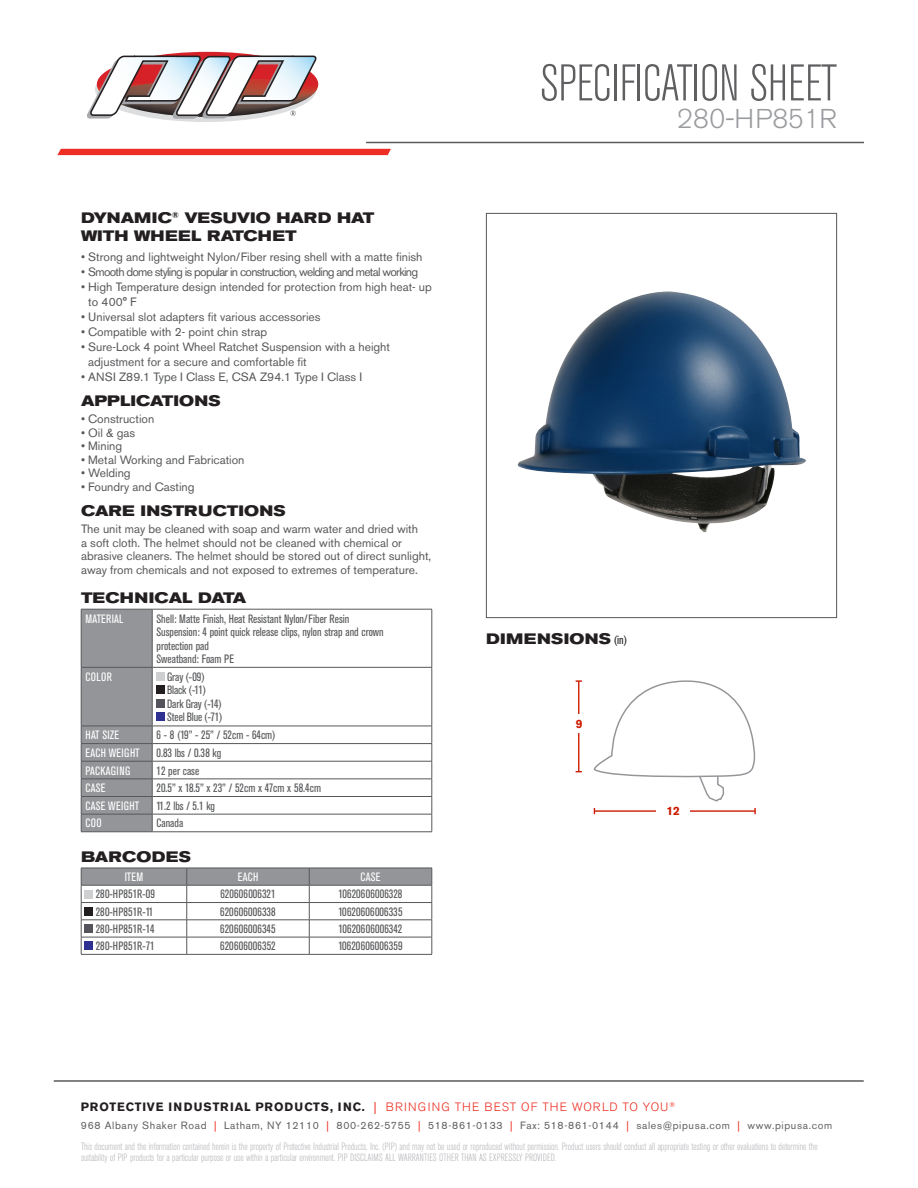
<style>
.page{position:relative;width:918px;height:1188px;background:#fff}
.page>*{position:absolute;margin:0;border:0;box-sizing:border-box;transform-origin:0 0}
.t1{font:300 condensed 51px "Akzidenz Grotesk BE";letter-spacing:-.01em;color:#5f5f62}
.t2{font:300 27px "Akzidenz Grotesk BE";color:#999b9e}
.t3{font:700 expanded 15px/18px "Akzidenz Grotesk BE";letter-spacing:.01em;color:#231f20}
.normal_text{font:12px/13.5px "Akzidenz Grotesk BE";color:#57585a}
.tech_data_text{font:condensed 12px/13.5px "Akzidenz Grotesk BE";color:#57585a}
.tech_data_text-2{font:condensed 12px "Akzidenz Grotesk BE";letter-spacing:.02em;color:#fff}
.t4{font:700 12px "Akzidenz Grotesk BE";letter-spacing:.07em;color:#231f20}
.normal_text-2{font:12px "Akzidenz Grotesk BE";letter-spacing:-.06em;color:#57585a}
.tech_data_text-3{font:condensed 12px "Akzidenz Grotesk BE";letter-spacing:.02em;color:#57585a}
.t5{font:700 12px "Akzidenz Grotesk BE";color:#cd1b00}
.t6{font:300 condensed 10.5px/10.5px "Akzidenz Grotesk BE";color:#b1b2b6}
.t7{font:10.5px "Akzidenz Grotesk BE";letter-spacing:.06em;color:#5f5f62}
.s1{font-weight:400;font-stretch:condensed;font-size:12px}
.s2{font-weight:400;color:#ee2e22}
.s3{font-weight:300;color:#ee2e22}
.s4{color:#ee2e22}
</style>
<div class="page">
<div style="left:57px;top:149px;width:334px;height:6px;background:#ee2e22"></div>
<svg style="left:87px;top:52px;width:232px;height:70px"></svg>
<hr style="left:366px;top:142px;width:498px;height:1px;background:#5a5a5d">
<hr style="left:54px;top:1080px;width:810px;height:2px;background:#5a5a5d">
<svg style="left:153px;top:610px;width:279px;height:222px"></svg>
<hr style="left:81px;top:832px;width:71px;height:1px;background:#57585a">
<hr style="left:152px;top:609px;width:280px;height:1px;background:#57585a">
<hr style="left:432px;top:609px;width:1px;height:58px;background:#57585a">
<hr style="left:152px;top:667px;width:280px;height:1px;background:#57585a">
<hr style="left:432px;top:668px;width:1px;height:58px;background:#57585a">
<hr style="left:152px;top:726px;width:280px;height:1px;background:#57585a">
<hr style="left:152px;top:743px;width:280px;height:1px;background:#57585a">
<hr style="left:152px;top:761px;width:280px;height:1px;background:#57585a">
<hr style="left:152px;top:779px;width:280px;height:1px;background:#57585a">
<hr style="left:152px;top:796px;width:280px;height:1px;background:#57585a">
<hr style="left:152px;top:814px;width:280px;height:1px;background:#57585a">
<svg style="left:81px;top:609px;width:72px;height:223px;background:#8e9093"></svg>
<svg style="left:432px;top:726px;width:1px;height:106px"></svg>
<hr style="left:152px;top:832px;width:280px;height:1px;background:#57585a">
<div style="left:157px;top:672px;width:8px;height:9px;background:#cecfd1"></div>
<div style="left:157px;top:686px;width:8px;height:8px;background:#231f20"></div>
<div style="left:157px;top:699px;width:8px;height:9px;background:#54555a"></div>
<div style="left:157px;top:713px;width:8px;height:8px;background:#2e3092"></div>
<svg style="left:81px;top:868px;width:352px;height:86px"></svg>
<hr style="left:81px;top:954px;width:106px;height:1px;background:#57585a">
<hr style="left:187px;top:954px;width:122px;height:1px;background:#57585a">
<hr style="left:309px;top:954px;width:123px;height:1px;background:#57585a">
<div style="left:84px;top:890px;width:9px;height:8px;background:#cecfd1"></div>
<div style="left:84px;top:907px;width:9px;height:9px;background:#231f20"></div>
<div style="left:84px;top:924px;width:9px;height:9px;background:#54555a"></div>
<div style="left:84px;top:942px;width:9px;height:8px;background:#2e3092"></div>
<div style="left:486px;top:213px;width:351px;height:405px;border:1px solid #57585a"></div>
<hr style="left:578px;top:681px;width:1px;height:91px;background:#cd1b00">
<div style="left:563px;top:714px;width:33px;height:19px;background:#fff"></div>
<hr style="left:594px;top:810px;width:161px;height:2px;background:#cd1b00">
<svg style="left:754px;top:808px;width:2px;height:6px"></svg>
<div style="left:657px;top:802px;width:33px;height:17px;background:#fff"></div>
<svg style="left:593px;top:680px;width:163px;height:122px"></svg>
<img style="left:517px;top:291px;width:289px;height:242px">
<h1 class="t1" style="left:540px;top:56px;width:299px">SPECIFICATION SHEET</h1>
<p class="t3" style="left:81px;top:209px;width:295px">DYNAMIC<sup>®</sup> VESUVIO HARD HAT<br>WITH WHEEL RATCHET</p>
<p class="normal_text" style="left:81px;top:250px;width:343px">• Strong and lightweight Nylon/Fiber resing shell with a matte finish</p>
<p class="normal_text-2" style="left:81px;top:264px;width:339px">• Smooth dome styling is popular in construction, welding and metal working</p>
<p class="normal_text" style="left:88px;top:279px;width:345px;line-height:15px;text-indent:-7px">• High Temperature design intended for protection from high heat- up to 400° F</p>
<p class="normal_text" style="left:81px;top:310px;width:241px">• Universal slot adapters fit various accessories</p>
<p class="normal_text" style="left:81px;top:325px;width:188px">• Compatible with 2- point chin strap</p>
<p class="normal_text" style="left:88px;top:339px;width:303px;line-height:15px;text-indent:-7px">• Sure-Lock 4 point Wheel Ratchet Suspension with a height adjustment for a secure and comfortable fit</p>
<p class="normal_text" style="left:81px;top:370px;width:283px">• ANSI Z89.1 Type I Class E, CSA Z94.1 Type I Class I</p>
<p class="t3" style="left:81px;top:392px;width:141px">APPLICATIONS</p>
<p class="normal_text" style="left:81px;top:412px;width:75px">• Construction</p>
<p class="normal_text" style="left:81px;top:426px;width:56px">• Oil &amp; gas</p>
<p class="normal_text" style="left:81px;top:439px;width:43px">• Mining</p>
<p class="normal_text" style="left:81px;top:453px;width:165px">• Metal Working and Fabrication</p>
<p class="normal_text" style="left:81px;top:466px;width:51px">• Welding</p>
<p class="normal_text" style="left:81px;top:480px;width:115px">• Foundry and Casting</p>
<p class="t3" style="left:81px;top:502px;width:206px">CARE INSTRUCTIONS</p>
<p class="normal_text" style="left:81px;top:523px;width:352px">The unit may be cleaned with soap and warm water and dried with<br>a soft cloth. The helmet should not be cleaned with chemical or abrasive cleaners. The helmet should be stored out of direct sunlight, away from chemicals and not exposed to extremes of temperature.</p>
<p class="t3" style="left:81px;top:589px;width:167px">TECHNICAL DATA</p>
<p class="tech_data_text-2" style="left:86px;top:612px;width:40px">MATERIAL</p>
<p class="tech_data_text" style="left:157px;top:612px;width:229px">Shell: Matte Finish, Heat Resistant Nylon/Fiber Resin Suspension: 4 point quick release clips, nylon strap and crown protection pad<br>Sweatband: Foam PE</p>
<p class="tech_data_text-2" style="left:86px;top:670px;width:28px">COLOR</p>
<p class="tech_data_text" style="left:167px;top:670px;width:41px">Gray (-09)<br>Black (-11)</p>
<p class="tech_data_text" style="left:167px;top:697px;width:56px">Dark Gray (-14)</p>
<p class="tech_data_text" style="left:167px;top:710px;width:57px">Steel Blue (-71)</p>
<p class="tech_data_text-2" style="left:86px;top:728px;width:35px">HAT SIZE</p>
<p class="tech_data_text" style="left:157px;top:729px;width:121px">6 - 8 (19” - 25” / 52cm - 64cm)</p>
<p class="tech_data_text-2" style="left:86px;top:746px;width:56px">EACH WEIGHT</p>
<p class="tech_data_text" style="left:157px;top:746px;width:66px">0.83 lbs / 0.38 kg</p>
<p class="tech_data_text-2" style="left:86px;top:764px;width:46px">PACKAGING</p>
<p class="tech_data_text" style="left:157px;top:764px;width:44px">12 per case</p>
<p class="tech_data_text-2" style="left:86px;top:781px;width:22px">CASE</p>
<p class="tech_data_text" style="left:157px;top:782px;width:166px">20.5” x 18.5” x 23” / 52cm x 47cm x 58.4cm</p>
<p class="tech_data_text-2" style="left:86px;top:799px;width:55px">CASE WEIGHT</p>
<p class="tech_data_text" style="left:157px;top:799px;width:60px">11.2 lbs / 5.1 kg</p>
<p class="tech_data_text-2" style="left:86px;top:817px;width:18px">COO</p>
<p class="tech_data_text" style="left:157px;top:817px;width:28px">Canada</p>
<p class="t3" style="left:81px;top:848px;width:111px">BARCODES</p>
<p class="tech_data_text-2" style="left:125px;top:870px;width:20px">ITEM</p>
<p class="tech_data_text-2" style="left:238px;top:870px;width:22px">EACH</p>
<p class="tech_data_text-2" style="left:361px;top:870px;width:22px">CASE</p>
<p class="tech_data_text" style="left:96px;top:888px;width:61px">280-HP851R-09</p>
<p class="tech_data_text" style="left:220px;top:888px;width:57px">620606006321</p>
<p class="tech_data_text" style="left:339px;top:888px;width:65px">10620606006328</p>
<p class="tech_data_text" style="left:96px;top:905px;width:59px">280-HP851R-11</p>
<p class="tech_data_text-3" style="left:220px;top:905px;width:57px">620606006338</p>
<p class="tech_data_text-3" style="left:339px;top:905px;width:66px">10620606006335</p>
<p class="tech_data_text" style="left:96px;top:922px;width:61px">280-HP851R-14</p>
<p class="tech_data_text-3" style="left:220px;top:922px;width:57px">620606006345</p>
<p class="tech_data_text" style="left:339px;top:922px;width:65px">10620606006342</p>
<p class="tech_data_text" style="left:96px;top:940px;width:61px">280-HP851R-71</p>
<p class="tech_data_text-3" style="left:220px;top:939px;width:57px">620606006352</p>
<p class="tech_data_text-3" style="left:338px;top:939px;width:66px">10620606006359</p>
<p class="t2" style="left:677px;top:104px;width:161px">280-HP851R</p>
<p class="t3" style="left:486px;top:630px;width:143px">DIMENSIONS <span class="s1">(in)</span></p>
<p class="t5" style="left:576px;top:717px;width:8px">9</p>
<p class="t5" style="left:666px;top:804px;width:15px">12</p>
<p class="t4" style="left:81px;top:1100px;width:596px">PROTECTIVE INDUSTRIAL PRODUCTS, INC. <span class="s2">|</span> <span class="s3">BRINGING THE BEST OF THE WORLD TO YOU</span><sup>®</sup></p>
<p class="t7" style="left:81px;top:1119px;width:753px">968 Albany Shaker Road <span class="s4">|</span> Latham, NY 12110 <span class="s4">|</span> 800-262-5755 <span class="s4">|</span> 518-861-0133 <span class="s4">|</span> Fax: 518-861-0144 <span class="s4">|</span> sales@pipusa.com <span class="s4">|</span> www.pipusa.com</p>
<p class="t6" style="left:81px;top:1142px;width:738px">This document and the information contained herein is the property of Protective Industrial Products, Inc. (PIP) and may not be used or reproduced without permission. Product users should conduct all appropriate testing or other evaluations to determine the suitability of PIP products for a particular purpose or use within a particular environment. PIP DISCLAIMS ALL WARRANTIES OTHER THAN AS EXPRESSLY PROVIDED.</p>
</div>
